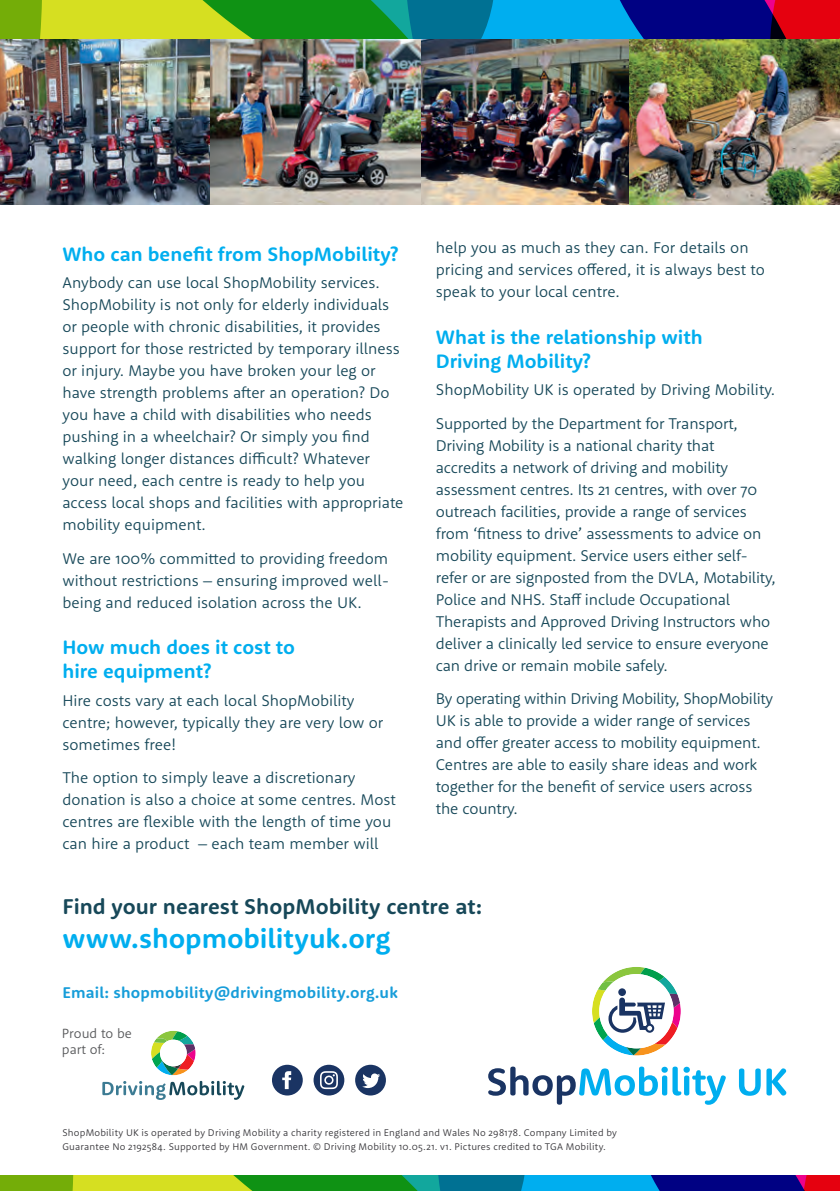
<style>
.page{position:relative;width:840px;height:1191px;background:#fff}
.page>*{position:absolute;margin:0;border:0;box-sizing:border-box;transform-origin:0 0}
.t1{font:700 28px "Rooney Sans";letter-spacing:-.005em;color:#00aeef}
.t2{font:700 22px "Rooney Sans";color:#174859}
.t3{font:700 20px/24px "Rooney Sans";color:#00aeef}
.t4{font:300 16px/22px "Rooney Sans";letter-spacing:-.005em;color:#174859}
.t5{font:700 16px "Rooney Sans";letter-spacing:.015em;color:#179dd9}
.t6{font:300 13.8px/16px "Rooney Sans";color:#57585a}
.t7{font:300 10px/14px "Rooney Sans";letter-spacing:.02em;color:#363539}
</style>
<div class="page">
<svg style="left:0;top:1175px;width:839px;height:16px;background:#43855d"></svg>
<svg style="left:0;top:0;width:839px;height:40px;background:#4a825d"></svg>
<svg style="left:592px;top:967px;width:88px;height:88px"></svg>
<svg style="left:488px;top:1066px;width:237px;height:38px"></svg>
<svg style="left:738px;top:1068px;width:22px;height:27px"></svg>
<svg style="left:766px;top:1068px;width:19px;height:27px"></svg>
<img style="left:0;top:40px;width:839px;height:164px">
<svg style="left:272px;top:1064px;width:30px;height:31px"></svg>
<svg style="left:313px;top:1064px;width:31px;height:31px"></svg>
<svg style="left:355px;top:1064px;width:31px;height:31px"></svg>
<svg style="left:102px;top:1030px;width:142px;height:70px"></svg>
<p class="t3" style="left:62px;top:241px;width:337px">Who can benefit from ShopMobility?</p>
<p class="t4" style="left:62px;top:271px;width:342px">Anybody can use local ShopMobility services.<br>ShopMobility is not only for elderly individuals or people with chronic disabilities, it provides support for those restricted by temporary illness or injury. Maybe you have broken your leg or have strength problems after an operation? Do you have a child with disabilities who needs pushing in a wheelchair? Or simply you find walking longer distances difficult? Whatever your need, each centre is ready to help you access local shops and facilities with appropriate mobility equipment.</p>
<p class="t4" style="left:62px;top:546px;width:328px;text-align:justify">We are 100% committed to providing freedom without restrictions – ensuring improved well&shy;being and reduced isolation across the UK.</p>
<p class="t3" style="left:62px;top:635px;width:234px">How much does it cost to hire equipment?</p>
<p class="t4" style="left:62px;top:689px;width:322px">Hire costs vary at each local ShopMobility centre; however, typically they are very low or sometimes free!</p>
<p class="t4" style="left:62px;top:766px;width:334px">The option to simply leave a discretionary donation is also a choice at some centres. Most centres are flexible with the length of time you can hire a product – each team member will</p>
<p class="t4" style="left:435px;top:236px;width:330px">help you as much as they can. For details on pricing and services offered, it is always best to speak to your local centre.</p>
<p class="t3" style="left:435px;top:324px;width:268px">What is the relationship with<br>Driving Mobility?</p>
<p class="t4" style="left:435px;top:373px;width:340px;line-height:33.4px">ShopMobility UK is operated by Driving Mobility.<br>Supported by the Department for Transport,</p>
<p class="t4" style="left:435px;top:434px;width:341px">Driving Mobility is a national charity that accredits a network of driving and mobility assessment centres. Its 21 centres, with over 70 outreach facilities, provide a range of services from ‘fitness to drive’ assessments to advice on mobility equipment. Service users either self&shy;refer or are signposted from the DVLA, Motability, Police and NHS. Staff include Occupational Therapists and Approved Driving Instructors who deliver a clinically led service to ensure everyone can drive or remain mobile safely.</p>
<p class="t4" style="left:435px;top:687px;width:338px">By operating within Driving Mobility, ShopMobility UK is able to provide a wider range of services and offer greater access to mobility equipment.<br>Centres are able to easily share ideas and work together for the benefit of service users across the country.</p>
<h2 class="t2" style="left:62px;top:892px;width:421px">Find your nearest ShopMobility centre at:</h2>
<h1 class="t1" style="left:62px;top:919px;width:329px">www.shopmobilityuk.org</h1>
<p class="t5" style="left:62px;top:982px;width:336px">Email: shopmobility@drivingmobility.org.uk</p>
<p class="t6" style="left:62px;top:1025px;width:71px">Proud to be part of:</p>
<p class="t7" style="left:62px;top:1125px;width:556px">ShopMobility UK is operated by Driving Mobility a charity registered in England and Wales No 298178. Company Limited by<br>Guarantee No 2192584. Supported by HM Government. © Driving Mobility 10.05.21. v1. Pictures credited to TGA Mobility.</p>
</div>
